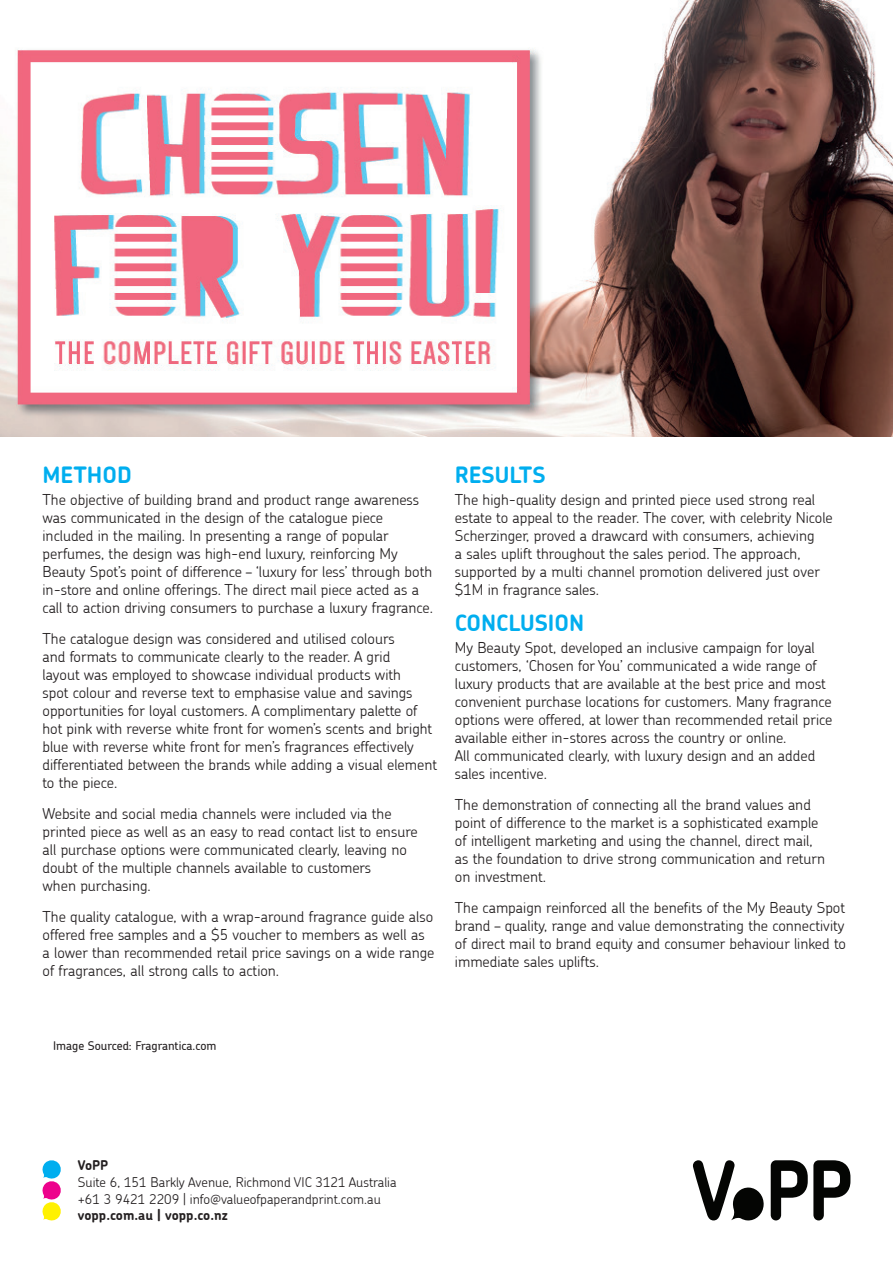
<style>
.page{position:relative;width:893px;height:1263px;background:#fff}
.page>*{position:absolute;margin:0;border:0;box-sizing:border-box;transform-origin:0 0}
.t1{font:700 22.5px "Chevin";color:#00aeef}
.t2{font:300 15px/18px "Chevin";color:#231f20}
.t3{font:300 13.35px/16.8px "Chevin";color:#231f20}
.t4{font:700 13.35px "Chevin";color:#231f20}
.t5{font:500 12px "Chevin";color:#231f20}
</style>
<div class="page">
<svg style="left:42px;top:1160px;width:19px;height:61px"></svg>
<svg style="left:771px;top:1160px;width:79px;height:60px"></svg>
<svg style="left:693px;top:1160px;width:71px;height:61px"></svg>
<img style="left:0;top:0;width:893px;height:436px">
<h1 class="t1" style="left:43px;top:460px;width:91px">METHOD</h1>
<p class="t2" style="left:43px;top:491px;width:392px">The objective of building brand and product range awareness was communicated in the design of the catalogue piece included in the mailing. In presenting a range of popular perfumes, the design was high-end luxury, reinforcing My Beauty Spot’s point of difference – ‘luxury for less’ through both in-store and online offerings. The direct mail piece acted as a call to action driving consumers to purchase a luxury fragrance.</p>
<p class="t2" style="left:43px;top:629px;width:396px">The catalogue design was considered and utilised colours<br>and formats to communicate clearly to the reader. A grid<br>layout was employed to showcase individual products with<br>spot colour and reverse text to emphasise value and savings opportunities for loyal customers. A complimentary palette of hot pink with reverse white front for women’s scents and bright blue with reverse white front for men’s fragrances effectively differentiated between the brands while adding a visual element to the piece.</p>
<p class="t2" style="left:43px;top:804px;width:377px">Website and social media channels were included via the printed piece as well as an easy to read contact list to ensure all purchase options were communicated clearly, leaving no doubt of the multiple channels available to customers<br>when purchasing.</p>
<p class="t2" style="left:43px;top:907px;width:393px">The quality catalogue, with a wrap-around fragrance guide also offered free samples and a $5 voucher to members as well as a lower than recommended retail price savings on a wide range of fragrances, all strong calls to action.</p>
<h1 class="t1" style="left:455px;top:460px;width:92px">RESULTS</h1>
<p class="t2" style="left:455px;top:491px;width:379px">The high-quality design and printed piece used strong real estate to appeal to the reader. The cover, with celebrity Nicole Scherzinger, proved a drawcard with consumers, achieving<br>a sales uplift throughout the sales period. The approach, supported by a multi channel promotion delivered just over $1M in fragrance sales.</p>
<h1 class="t1" style="left:455px;top:608px;width:131px">CONCLUSION</h1>
<p class="t2" style="left:455px;top:638px;width:379px">My Beauty Spot, developed an inclusive campaign for loyal customers, ‘Chosen for You’ communicated a wide range of luxury products that are available at the best price and most convenient purchase locations for customers. Many fragrance options were offered, at lower than recommended retail price available either in-stores across the country or online.<br>All communicated clearly, with luxury design and an added sales incentive.</p>
<p class="t2" style="left:455px;top:795px;width:372px">The demonstration of connecting all the brand values and point of difference to the market is a sophisticated example of intelligent marketing and using the channel, direct mail, as the foundation to drive strong communication and return on investment.</p>
<p class="t2" style="left:455px;top:898px;width:393px;text-align:justify">The campaign reinforced all the benefits of the My Beauty Spot brand – quality, range and value demonstrating the connectivity of direct mail to brand equity and consumer behaviour linked to immediate sales uplifts.</p>
<p class="t5" style="left:53px;top:1037px;width:165px">Image Sourced: Fragrantica.com</p>
<p class="t4" style="left:78px;top:1156px;width:32px">VoPP</p>
<p class="t3" style="left:78px;top:1173px;width:320px">Suite 6, 151 Barkly Avenue, Richmond VIC 3121 Australia +61 3 9421 2209 | info@valueofpaperandprint.com.au</p>
<p class="t4" style="left:78px;top:1207px;width:152px">vopp.com.au | vopp.co.nz</p>
</div>
